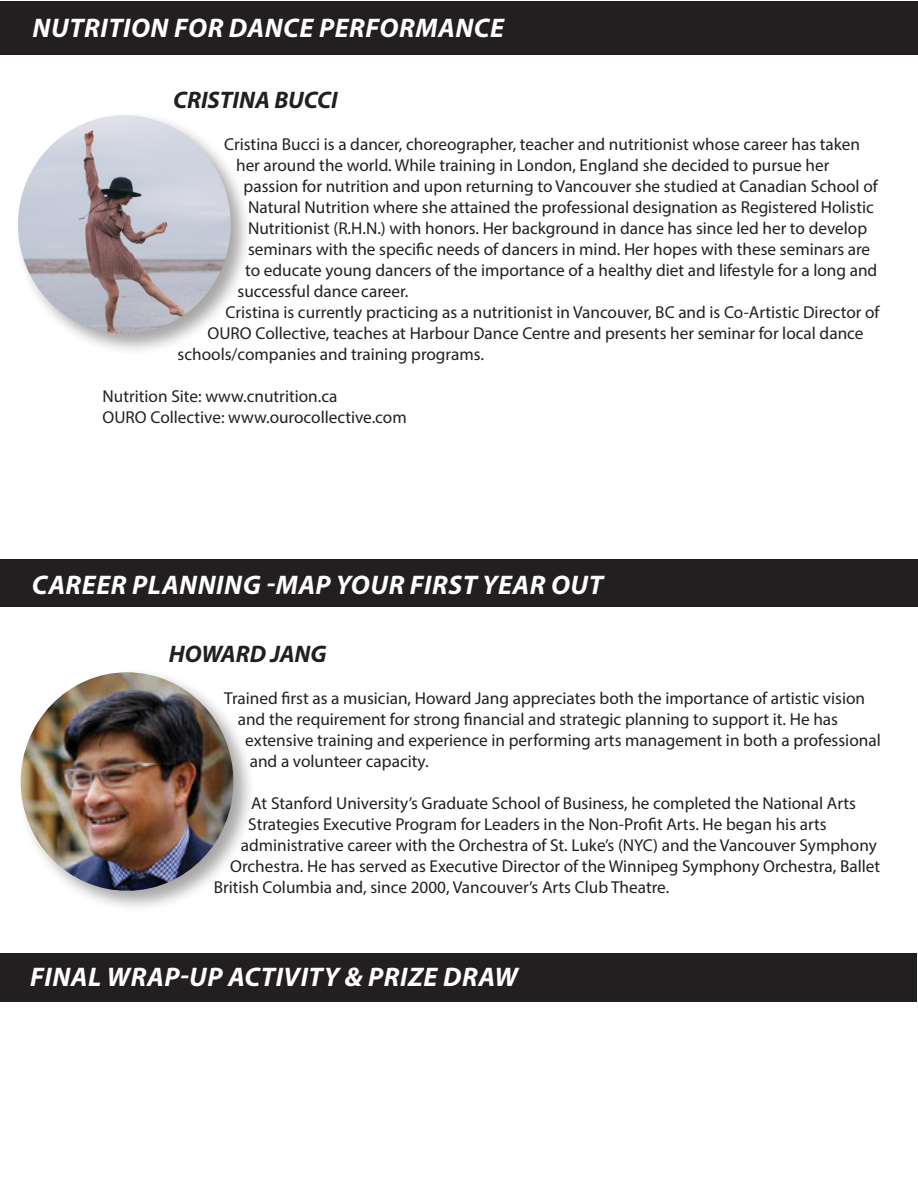
<style>
.page{position:relative;width:918px;height:1188px;background:#fff}
.page>*{position:absolute;margin:0;border:0;box-sizing:border-box;transform-origin:0 0}
.t1{font:italic 700 27px "Myriad Pro";letter-spacing:.02em;color:#fff}
.t2{font:italic 700 24px "Myriad Pro";color:#231f20}
.t3{font:17.25px "Myriad Pro";color:#231f20}
</style>
<div class="page">
<div style="left:0;top:2px;width:918px;height:54px;background:#231f20"></div>
<div style="left:14px;top:111px;width:239px;height:245px;background:#231f20;opacity:.4"></div>
<img style="left:18px;top:115px;width:213px;height:219px">
<div style="left:0;top:560px;width:918px;height:47px;background:#231f20"></div>
<div style="left:17px;top:668px;width:239px;height:245px;background:#231f20;opacity:.4"></div>
<img style="left:21px;top:672px;width:212px;height:219px">
<div style="left:0;top:953px;width:917px;height:48px;background:#231f20"></div>
<p class="t1" style="left:33px;top:10px;width:473px">NUTRITION FOR DANCE PERFORMANCE</p>
<p class="t2" style="left:173px;top:84px;width:166px">CRISTINA BUCCI</p>
<p class="t3" style="left:224px;top:134px;width:638px">Cristina Bucci is a dancer, choreographer, teacher and nutritionist whose career has taken</p>
<p class="t3" style="left:236px;top:155px;width:595px">her around the world. While training in London, England she decided to pursue her</p>
<p class="t3" style="left:244px;top:176px;width:636px">passion for nutrition and upon returning to Vancouver she studied at Canadian School of</p>
<p class="t3" style="left:248px;top:197px;width:627px">Natural Nutrition where she attained the professional designation as Registered Holistic</p>
<p class="t3" style="left:248px;top:218px;width:621px">Nutritionist (R.H.N.) with honors. Her background in dance has since led her to develop</p>
<p class="t3" style="left:248px;top:239px;width:624px">seminars with the specific needs of dancers in mind. Her hopes with these seminars are</p>
<p class="t3" style="left:245px;top:260px;width:634px">to educate young dancers of the importance of a healthy diet and lifestyle for a long and</p>
<p class="t3" style="left:238px;top:281px;width:172px">successful dance career.</p>
<p class="t3" style="left:226px;top:302px;width:656px">Cristina is currently practicing as a nutritionist in Vancouver, BC and is Co-Artistic Director of</p>
<p class="t3" style="left:208px;top:323px;width:657px">OURO Collective, teaches at Harbour Dance Centre and presents her seminar for local dance</p>
<p class="t3" style="left:178px;top:344px;width:308px">schools/companies and training programs.</p>
<p class="t3" style="left:103px;top:386px;width:236px">Nutrition Site: www.cnutrition.ca</p>
<p class="t3" style="left:103px;top:407px;width:306px">OURO Collective: www.ourocollective.com</p>
<p class="t1" style="left:32px;top:567px;width:573px">CAREER PLANNING -MAP YOUR FIRST YEAR OUT</p>
<p class="t2" style="left:169px;top:638px;width:160px">HOWARD JANG</p>
<p class="t3" style="left:224px;top:687px;width:642px">Trained first as a musician, Howard Jang appreciates both the importance of artistic vision</p>
<p class="t3" style="left:238px;top:708px;width:602px">and the requirement for strong financial and strategic planning to support it. He has</p>
<p class="t3" style="left:245px;top:729px;width:637px">extensive training and experience in performing arts management in both a professional</p>
<p class="t3" style="left:250px;top:750px;width:180px">and a volunteer capacity.</p>
<p class="t3" style="left:251px;top:792px;width:606px">At Stanford University’s Graduate School of Business, he completed the National Arts</p>
<p class="t3" style="left:248px;top:813px;width:580px">Strategies Executive Program for Leaders in the Non-Profit Arts. He began his arts</p>
<p class="t3" style="left:241px;top:834px;width:638px">administrative career with the Orchestra of St. Luke’s (NYC) and the Vancouver Symphony</p>
<p class="t3" style="left:230px;top:855px;width:651px">Orchestra. He has served as Executive Director of the Winnipeg Symphony Orchestra, Ballet</p>
<p class="t3" style="left:214px;top:876px;width:457px">British Columbia and, since 2000, Vancouver’s Arts Club Theatre.</p>
<p class="t1" style="left:30px;top:960px;width:489px">FINAL WRAP-UP ACTIVITY &amp; PRIZE DRAW</p>
</div>
